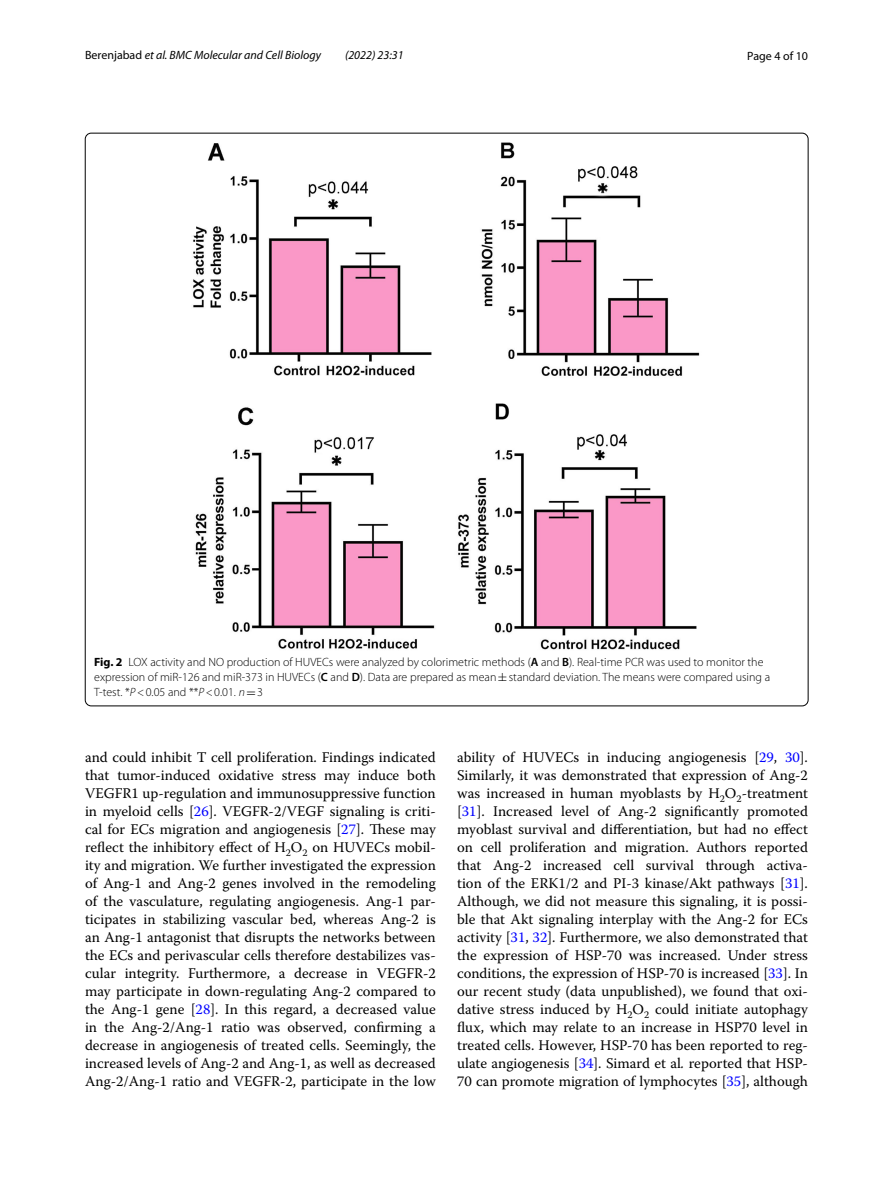
<style>
.page{position:relative;width:893px;height:1187px;background:#fff}
.page>*{position:absolute;margin:0;border:0;box-sizing:border-box;transform-origin:0 0}
.t1{font:14.7px/18px "Warnock Pro";color:#000;text-align:justify}
.t2{font:300 12px/15px "Myriad Pro";color:#000}
.t3{font:italic 12px "Myriad Pro";color:#000}
.t4{font:12px "Myriad Pro";color:#000}
.s1{font-style:normal}
.s2{font-weight:700}
.s3{font-weight:600}
.s4{font-family:"MTSY";font-weight:400}
.s5{font-style:italic}
.s6{color:#00f}
</style>
<div class="page">
<img style="left:193px;top:142px;width:507px;height:508px">
<p class="t3" style="left:85px;top:48px;width:237px"><span class="s1">Berenjabad</span> et al. BMC Molecular and Cell Biology</p>
<p class="t3" style="left:345px;top:48px;width:60px">(2022) 23:31</p>
<p class="t4" style="left:747px;top:48px;width:62px">Page 4 of 10</p>
<p class="t2" style="left:94px;top:654px;width:677px"><span class="s2">Fig. 2</span> LOX activity and NO production of HUVECs were analyzed by colorimetric methods (<span class="s3">A</span> and <span class="s3">B</span>). Real-time PCR was used to monitor the expression of miR-126 and miR-373 in HUVECs (<span class="s3">C</span> and <span class="s3">D</span>). Data are prepared as mean<span class="s4">±</span>standard deviation. The means were compared using a<br>T-test. *<span class="s5">P</span>&lt;0.05 and **<span class="s5">P</span>&lt;0.01. <span class="s5">n</span><span class="s4">=</span>3</p>
<p class="t1" style="left:85px;top:747px;width:352px">and could inhibit T cell proliferation. Findings indicated that tumor-induced oxidative stress may induce both VEGFR1 up-regulation and immunosuppressive function in myeloid cells [<span class="s6">26</span>]. VEGFR-2/VEGF signaling is criti&shy;cal for ECs migration and angiogenesis [<span class="s6">27</span>]. These may reflect the inhibitory effect of H<sub>2</sub>O<sub>2</sub> on HUVECs mobil&shy;ity and migration. We further investigated the expression of Ang-1 and Ang-2 genes involved in the remodeling of the vasculature, regulating angiogenesis. Ang-1 par&shy;ticipates in stabilizing vascular bed, whereas Ang-2 is an Ang-1 antagonist that disrupts the networks between the ECs and perivascular cells therefore destabilizes vas&shy;cular integrity. Furthermore, a decrease in VEGFR-2 may participate in down-regulating Ang-2 compared to the Ang-1 gene [<span class="s6">28</span>]. In this regard, a decreased value in the Ang-2/Ang-1 ratio was observed, confirming a decrease in angiogenesis of treated cells. Seemingly, the increased levels of Ang-2 and Ang-1, as well as decreased Ang-2/Ang-1 ratio and VEGFR-2, participate in the low</p>
<p class="t1" style="left:457px;top:747px;width:352px">ability of HUVECs in inducing angiogenesis [<span class="s6">29</span>, <span class="s6">30</span>].<br>Similarly, it was demonstrated that expression of Ang-2 was increased in human myoblasts by H<sub>2</sub>O<sub>2</sub>-treatment [<span class="s6">31</span>]. Increased level of Ang-2 significantly promoted myoblast survival and differentiation, but had no effect on cell proliferation and migration. Authors reported that Ang-2 increased cell survival through activa&shy;tion of the ERK1/2 and PI-3 kinase/Akt pathways [<span class="s6">31</span>].<br>Although, we did not measure this signaling, it is possi&shy;ble that Akt signaling interplay with the Ang-2 for ECs activity [<span class="s6">31</span>, <span class="s6">32</span>]. Furthermore, we also demonstrated that the expression of HSP-70 was increased. Under stress conditions, the expression of HSP-70 is increased [<span class="s6">33</span>]. In our recent study (data unpublished), we found that oxi&shy;dative stress induced by H<sub>2</sub>O<sub>2</sub> could initiate autophagy flux, which may relate to an increase in HSP70 level in treated cells. However, HSP-70 has been reported to reg&shy;ulate angiogenesis [<span class="s6">34</span>]. Simard et al<span class="s5">.</span> reported that HSP-70 can promote migration of lymphocytes [<span class="s6">35</span>], although</p>
</div>
